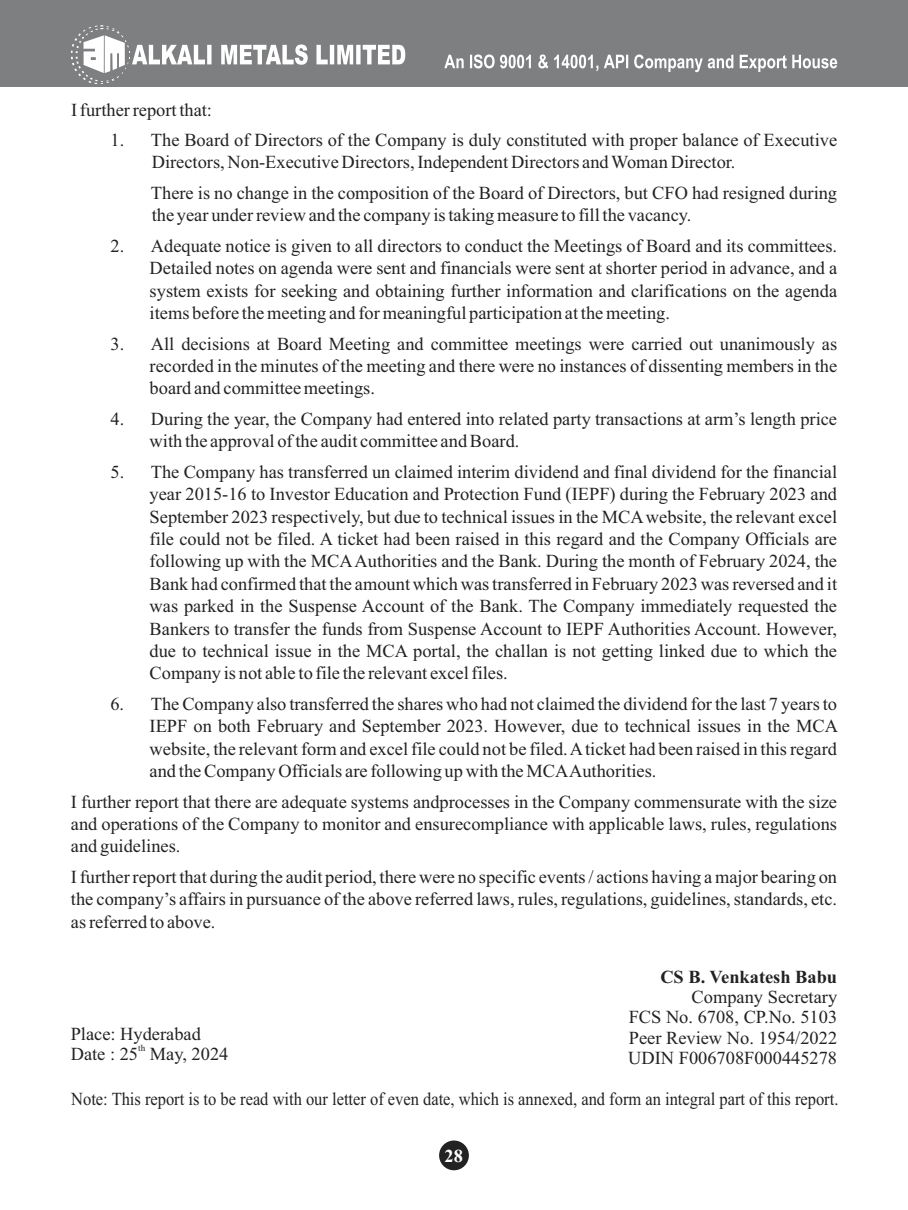
<style>
.page{position:relative;width:908px;height:1210px;background:#fff}
.page>*{position:absolute;margin:0;border:0;box-sizing:border-box;transform-origin:0 0}
.t1{font:18.38px/22.4px "Times New Roman";color:#232223;text-align:justify}
.t2{font:18.38px "Times New Roman";color:#232223;scale:.9 1}
.t3{font:700 18.38px "Times New Roman";color:#fff}
.t4{font:9.1px "Times New Roman";color:#232223}
.s1{font-weight:700}
</style>
<div class="page">
<div style="left:0;top:0;width:907px;height:86px;background:#7e7f81"></div>
<svg style="left:444px;top:54px;width:392px;height:18px"></svg>
<svg style="left:71px;top:25px;width:334px;height:59px"></svg>
<div style="left:439px;top:1140px;width:29px;height:30px;background:#232223;border-radius:50%"></div>
<p class="t1" style="left:71px;top:100px;width:142px">I further report that:</p>
<p class="t1" style="left:152px;top:130px;width:686px;text-indent:-41px">1. The Board of Directors of the Company is duly constituted with proper balance of Executive<br>Directors, Non-Executive Directors, Independent Directors and Woman Director.</p>
<p class="t1" style="left:151px;top:183px;width:687px">There is no change in the composition of the Board of Directors, but CFO had resigned during the year under review and the company is taking measure to fill the vacancy.</p>
<p class="t1" style="left:150px;top:236px;width:688px;text-indent:-39px">2. Adequate notice is given to all directors to conduct the Meetings of Board and its committees.<br>Detailed notes on agenda were sent and financials were sent at shorter period in advance, and a system exists for seeking and obtaining further information and clarifications on the agenda items before the meeting and for meaningful participation at the meeting.</p>
<p class="t1" style="left:150px;top:334px;width:688px;text-indent:-39px">3. All decisions at Board Meeting and committee meetings were carried out unanimously as recorded in the minutes of the meeting and there were no instances of dissenting members in the board and committee meetings.</p>
<p class="t1" style="left:150px;top:409px;width:688px;text-indent:-39px">4. During the year, the Company had entered into related party transactions at arm’s length price with the approval of the audit committee and Board.</p>
<p class="t1" style="left:149px;top:462px;width:688px;text-indent:-39px">5. The Company has transferred un claimed interim dividend and final dividend for the financial year 2015-16 to Investor Education and Protection Fund (IEPF) during the February 2023 and September 2023 respectively, but due to technical issues in the MCAwebsite, the relevant excel file could not be filed. A ticket had been raised in this regard and the Company Officials are following up with the MCAAuthorities and the Bank. During the month of February 2024, the Bank had confirmed that the amount which was transferred in February 2023 was reversed and it was parked in the Suspense Account of the Bank. The Company immediately requested the Bankers to transfer the funds from Suspense Account to IEPF Authorities Account. However, due to technical issue in the MCA portal, the challan is not getting linked due to which the Company is not able to file the relevant excel files.</p>
<p class="t1" style="left:149px;top:694px;width:689px;text-indent:-39px">6. The Company also transferred the shares who had not claimed the dividend for the last 7 years to IEPF on both February and September 2023. However, due to technical issues in the MCA website, the relevant form and excel file could not be filed. Aticket had been raised in this regard and the Company Officials are following up with the MCAAuthorities.</p>
<p class="t1" style="left:71px;top:792px;width:767px">I further report that there are adequate systems andprocesses in the Company commensurate with the size and operations of the Company to monitor and ensurecompliance with applicable laws, rules, regulations and guidelines.</p>
<p class="t1" style="left:71px;top:867px;width:767px">I further report that during the audit period, there were no specific events / actions having a major bearing on the company’s affairs in pursuance of the above referred laws, rules, regulations, guidelines, standards, etc. as referred to above.</p>
<p class="t1" style="left:628px;top:968px;width:210px;line-height:20.3px;text-align:right"><span class="s1">CS B. Venkatesh Babu<br></span>Company Secretary<br>FCS No. 6708, CP.No. 5103<br>Peer Review No. 1954/2022<br>UDIN F006708F000445278</p>
<p class="t1" style="left:71px;top:1024px;width:132px">Place: Hyderabad</p>
<p class="t4" style="left:138px;top:1045px;width:9px">th</p>
<p class="t1" style="left:71px;top:1044px;width:159px">Date : 25 May, 2024</p>
<p class="t2" style="left:71px;top:1092px;width:853px">Note: This report is to be read with our letter of even date, which is annexed, and form an integral part of this report.</p>
<p class="t3" style="left:444px;top:1149px;width:20px">28</p>
</div>
